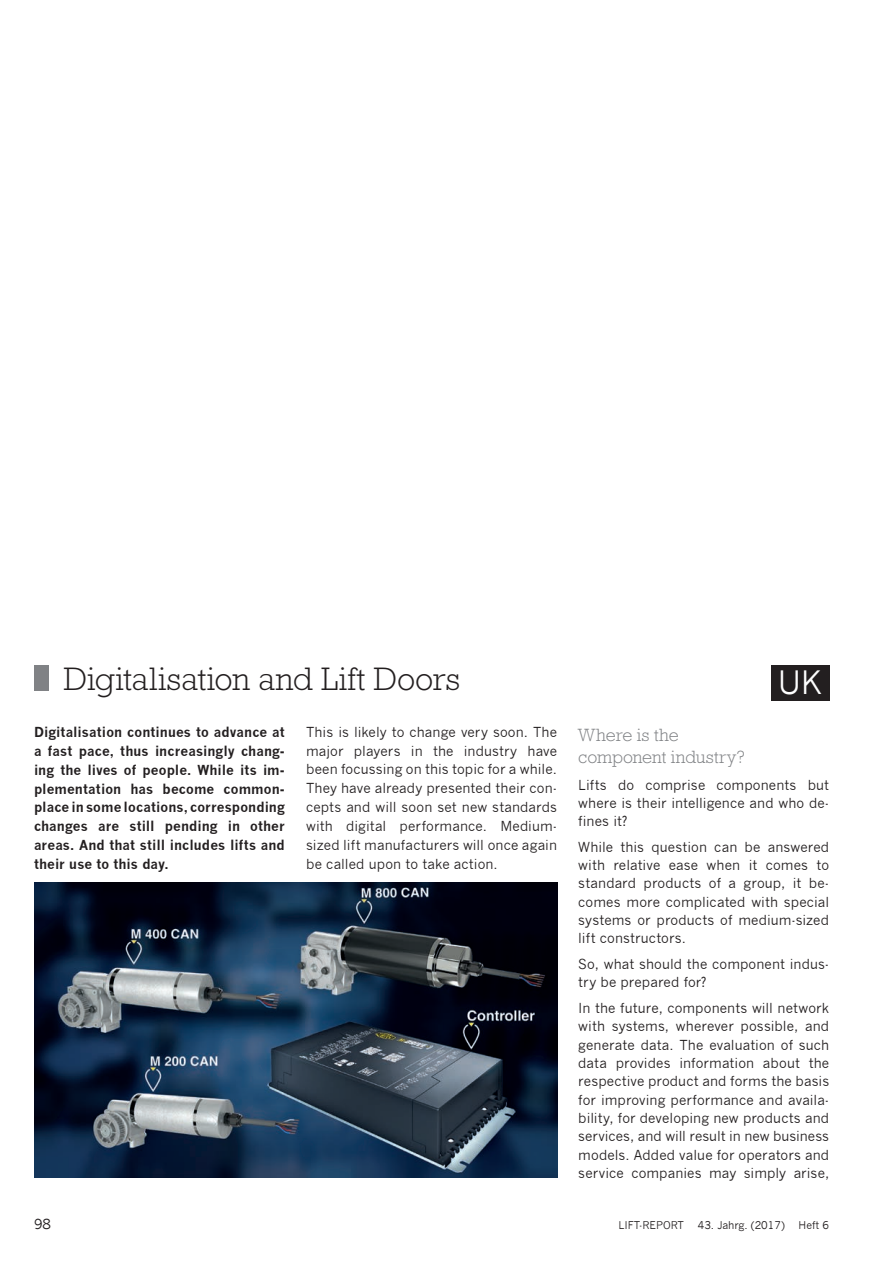
<style>
.page{position:relative;width:893px;height:1263px;background:#fff}
.page>*{position:absolute;margin:0;border:0;box-sizing:border-box;transform-origin:0 0}
.t1{font:300 33px "Rockwell";color:#231f20}
.t2{font:31.5px "News Gothic";color:#fff}
.t3{font:300 18px/21.9px "Rockwell";color:#808285}
.t4{font:13.5px/18.3px "News Gothic";letter-spacing:.005em;color:#231f20;text-align:justify}
.t5{font:700 13.5px/18.9px "News Gothic";letter-spacing:.005em;color:#231f20;text-align:justify}
.t6{font:10.5px "News Gothic";color:#231f20}
</style>
<div class="page">
<div style="left:34px;top:665px;width:15px;height:26px;background:#808285"></div>
<div style="left:771px;top:665px;width:58px;height:36px;background:#231f20"></div>
<img style="left:34px;top:882px;width:523px;height:296px">
<h1 class="t1" style="left:64px;top:661px;width:398px">Digitalisation and Lift Doors</h1>
<h2 class="t2" style="left:778px;top:664px;width:46px">UK</h2>
<p class="t5" style="left:34px;top:722px;width:252px">Digitalisation continues to advance at a fast pace, thus increasingly chang&shy;ing the lives of people. While its im&shy;plementation has become common&shy;place in some locations, corresponding changes are still pending in other areas. And that still includes lifts and their use to this day.</p>
<p class="t4" style="left:306px;top:722px;width:252px;line-height:18.9px">This is likely to change very soon. The major players in the industry have been focussing on this topic for a while.<br>They have already presented their con&shy;cepts and will soon set new standards with digital performance. Medium&shy;sized lift manufacturers will once again be called upon to take action.</p>
<h3 class="t3" style="left:578px;top:724px;width:168px">Where is the component industry?</h3>
<p class="t4" style="left:578px;top:775px;width:252px">Lifts do comprise components but where is their intelligence and who de&shy;fines it?</p>
<p class="t4" style="left:578px;top:838px;width:252px">While this question can be answered with relative ease when it comes to standard products of a group, it be&shy;comes more complicated with special systems or products of medium-sized lift constructors.</p>
<p class="t4" style="left:578px;top:955px;width:252px">So, what should the component indus&shy;try be prepared for?</p>
<p class="t4" style="left:578px;top:999px;width:252px">In the future, components will network with systems, wherever possible, and generate data. The evaluation of such data provides information about the respective product and forms the basis for improving performance and availa&shy;bility, for developing new products and services, and will result in new business models. Added value for operators and service companies may simply arise,</p>
<p class="t4" style="left:34px;top:1215px;width:18px">98</p>
<p class="t6" style="left:618px;top:1219px;width:67px">LIFT-REPORT</p>
<p class="t6" style="left:698px;top:1219px;width:89px">43. Jahrg. (2017)</p>
<p class="t6" style="left:799px;top:1219px;width:32px">Heft 6</p>
</div>
